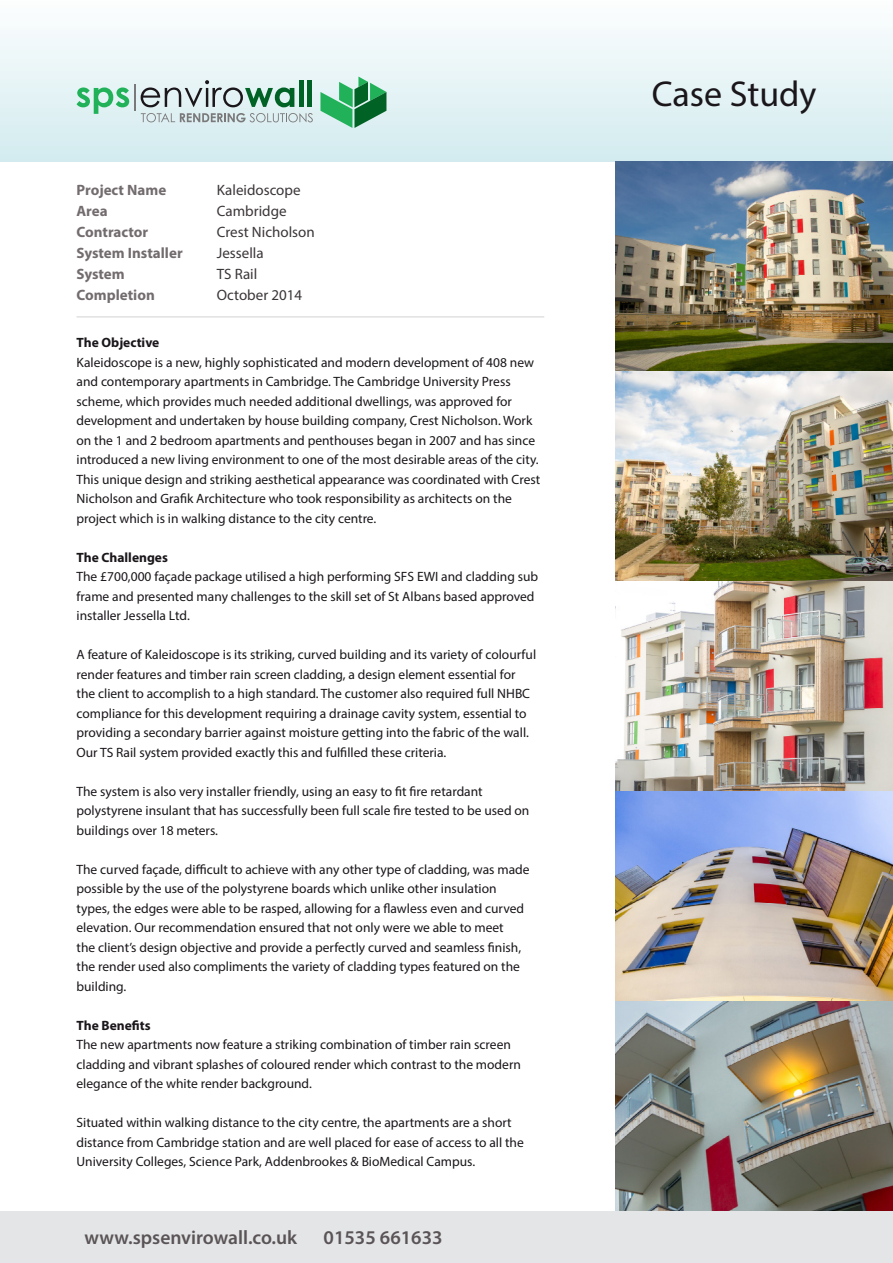
<style>
.page{position:relative;width:893px;height:1263px;background:#fff}
.page>*{position:absolute;margin:0;border:0;box-sizing:border-box;transform-origin:0 0}
.t1{font:36px "Myriad Pro";color:#1a161a}
.t2{font:600 19.5px "Myriad Pro";color:#5a5457}
.t3{font:15px "Myriad Pro";color:#3b3639}
.t4{font:700 15px "Myriad Pro";color:#736c6f}
.t5{font:13.5px/19.5px "Myriad Pro";color:#1a161a}
.t6{font:700 13.5px "Myriad Pro";color:#1a161a}
</style>
<div class="page">
<div style="left:0;top:0;width:893px;height:162px;background:linear-gradient(to bottom,#fdfefe,#d2ebef)"></div>
<svg style="left:77px;top:87px;width:52px;height:27px"></svg>
<hr style="left:134px;top:84px;width:2px;height:27px;background:#7a797a">
<svg style="left:141px;top:80px;width:153px;height:27px;background:#aac0bb"></svg>
<hr style="left:299px;top:81px;width:4px;height:26px;background:#006224">
<div style="left:307px;top:81px;width:5px;height:26px;background:#006224"></div>
<svg style="left:141px;top:113px;width:172px;height:9px;background:#bbc6c9"></svg>
<svg style="left:320px;top:77px;width:66px;height:51px;background:#6eba90"></svg>
<img style="left:615px;top:162px;width:278px;height:210px">
<img style="left:615px;top:372px;width:278px;height:209px">
<img style="left:615px;top:581px;width:278px;height:210px">
<img style="left:615px;top:791px;width:278px;height:210px">
<img style="left:615px;top:1001px;width:278px;height:210px">
<hr style="left:77px;top:316px;width:467px;height:2px;background:#e2e1e2">
<div style="left:0;top:1211px;width:893px;height:52px;background:#e4e5e6"></div>
<p class="t4" style="left:77px;top:180px;width:91px">Project Name</p>
<p class="t4" style="left:77px;top:201px;width:33px">Area</p>
<p class="t4" style="left:77px;top:222px;width:73px">Contractor</p>
<p class="t4" style="left:77px;top:243px;width:108px">System Installer</p>
<p class="t4" style="left:77px;top:264px;width:50px">System</p>
<p class="t4" style="left:77px;top:285px;width:80px">Completion</p>
<p class="t3" style="left:217px;top:181px;width:85px">Kaleidoscope</p>
<p class="t3" style="left:217px;top:202px;width:71px">Cambridge</p>
<p class="t3" style="left:217px;top:223px;width:99px">Crest Nicholson</p>
<p class="t3" style="left:217px;top:244px;width:48px">Jessella</p>
<p class="t3" style="left:217px;top:265px;width:42px">TS Rail</p>
<p class="t3" style="left:217px;top:286px;width:87px">October 2014</p>
<p class="t6" style="left:77px;top:334px;width:84px">The Objective</p>
<p class="t5" style="left:77px;top:352px;width:464px">Kaleidoscope is a new, highly sophisticated and modern development of 408 new and contemporary apartments in Cambridge. The Cambridge University Press scheme, which provides much needed additional dwellings, was approved for development and undertaken by house building company, Crest Nicholson. Work on the 1 and 2 bedroom apartments and penthouses began in 2007 and has since introduced a new living environment to one of the most desirable areas of the city.</p>
<p class="t5" style="left:77px;top:469px;width:465px">This unique design and striking aesthetical appearance was coordinated with Crest<br>Nicholson and Grafik Architecture who took responsibility as architects on the project which is in walking distance to the city centre.</p>
<p class="t6" style="left:77px;top:548px;width:93px">The Challenges</p>
<p class="t5" style="left:77px;top:567px;width:463px">The £700,000 façade package utilised a high performing SFS EWI and cladding sub frame and presented many challenges to the skill set of St Albans based approved installer Jessella Ltd.</p>
<p class="t5" style="left:77px;top:645px;width:461px">A feature of Kaleidoscope is its striking, curved building and its variety of colourful render features and timber rain screen cladding, a design element essential for the client to accomplish to a high standard. The customer also required full NHBC compliance for this development requiring a drainage cavity system, essential to providing a secondary barrier against moisture getting into the fabric of the wall.</p>
<p class="t5" style="left:77px;top:742px;width:371px">Our TS Rail system provided exactly this and fulfilled these criteria.</p>
<p class="t5" style="left:77px;top:781px;width:454px">The system is also very installer friendly, using an easy to fit fire retardant polystyrene insulant that has successfully been full scale fire tested to be used on buildings over 18 meters.</p>
<p class="t5" style="left:77px;top:859px;width:455px">The curved façade, difficult to achieve with any other type of cladding, was made possible by the use of the polystyrene boards which unlike other insulation types, the edges were able to be rasped, allowing for a flawless even and curved elevation. Our recommendation ensured that not only were we able to meet<br>the client’s design objective and provide a perfectly curved and seamless finish, the render used also compliments the variety of cladding types featured on the building.</p>
<p class="t6" style="left:77px;top:1016px;width:76px">The Benefits</p>
<p class="t5" style="left:77px;top:1035px;width:446px">The new apartments now feature a striking combination of timber rain screen cladding and vibrant splashes of coloured render which contrast to the modern elegance of the white render background.</p>
<p class="t5" style="left:77px;top:1113px;width:449px">Situated within walking distance to the city centre, the apartments are a short distance from Cambridge station and are well placed for ease of access to all the<br>University Colleges, Science Park, Addenbrookes &amp; BioMedical Campus.</p>
<p class="t2" style="left:84px;top:1224px;width:214px">www.spsenvirowall.co.uk</p>
<p class="t2" style="left:324px;top:1224px;width:121px">01535 661633</p>
<h1 class="t1" style="left:652px;top:72px;width:166px">Case Study</h1>
</div>
